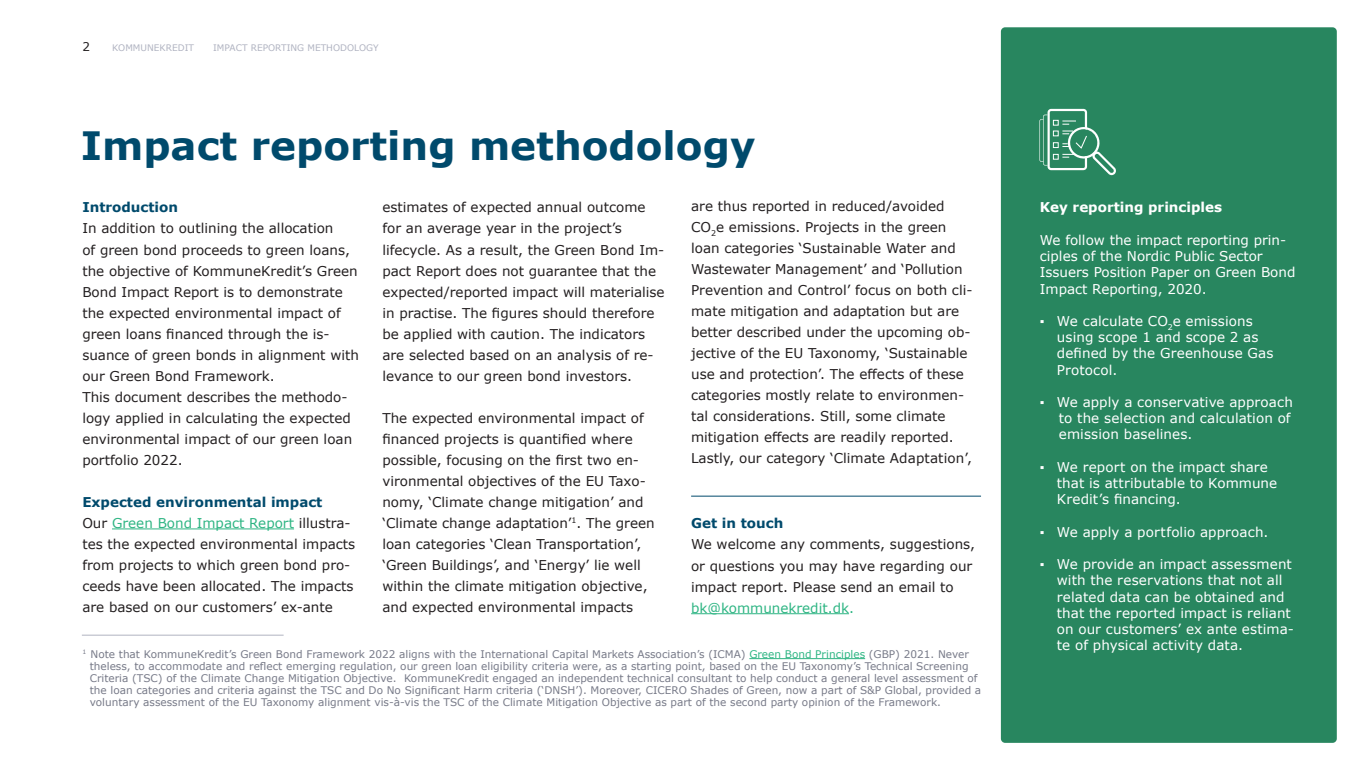
<style>
.page{position:relative;width:1361px;height:766px;background:#fff}
.page>*{position:absolute;margin:0;border:0;box-sizing:border-box;transform-origin:0 0}
.t1{font:700 39px "Verdana";color:#004a6c}
.t2{font:13.5px/21px "Verdana";color:#231f20}
.t3{font:13.5px/16.2px "Verdana";letter-spacing:.005em;color:#fff}
.t4{font:700 13.5px "Verdana";color:#004a6c}
.t5{font:700 13.5px "Verdana";color:#fff}
.t6{font:12px "Verdana";color:#231f20}
.t7{font:10.5px/12px "Verdana";color:#777a88}
.t8{font:9px "Verdana";color:#b0b3c1}
.s1{color:#2eb583}
</style>
<div class="page">
<div style="left:1001px;top:27px;width:335px;height:715px;background:#28865f;border-radius:4px"></div>
<hr style="left:82px;top:634px;width:202px;height:1px;background:#b0b3c1">
<hr style="left:112px;top:528px;width:182px;height:1px;background:#2eb583">
<hr style="left:749px;top:658px;width:116px;height:1px;background:#2eb583">
<hr style="left:691px;top:495px;width:290px;height:1px;background:#004a6c">
<hr style="left:691px;top:613px;width:158px;height:1px;background:#2eb583">
<svg style="left:1039px;top:109px;width:77px;height:66px"></svg>
<p class="t6" style="left:82px;top:38px;width:9px">2</p>
<p class="t8" style="left:112px;top:41px;width:83px">KOMMUNEKREDIT</p>
<p class="t8" style="left:213px;top:41px;width:167px">IMPACT REPORTING METHODOLOGY</p>
<p class="t1" style="left:81px;top:118px;width:676px">Impact reporting methodology</p>
<p class="t4" style="left:82px;top:198px;width:97px">Introduction</p>
<p class="t2" style="left:82px;top:218px;width:278px">In addition to outlining the allocation<br>of green bond proceeds to green loans, the objective of KommuneKredit’s Green Bond Impact Report is to demonstrate the expected environmental impact of green loans financed through the is&shy;suance of green bonds in alignment with our Green Bond Framework.</p>
<p class="t2" style="left:82px;top:386px;width:271px">This document describes the methodo&shy;logy applied in calculating the expected environmental impact of our green loan portfolio 2022.</p>
<p class="t4" style="left:82px;top:492px;width:242px">Expected environmental impact</p>
<p class="t2" style="left:82px;top:512px;width:274px">Our <span class="s1">Green Bond Impact Report</span> illustra&shy;tes the expected environmental impacts from projects to which green bond pro&shy;ceeds have been allocated. The impacts are based on our customers’ ex-ante</p>
<p class="t2" style="left:382px;top:197px;width:284px">estimates of expected annual outcome for an average year in the project’s lifecycle. As a result, the Green Bond Im&shy;pact Report does not guarantee that the expected/reported impact will materialise in practise. The figures should therefore be applied with caution. The indicators are selected based on an analysis of re&shy;levance to our green bond investors.</p>
<p class="t2" style="left:382px;top:407px;width:274px">The expected environmental impact of financed projects is quantified where possible, focusing on the first two en&shy;vironmental objectives of the EU Taxo&shy;nomy, ‘Climate change mitigation’ and ‘Climate change adaptation’<sup>1</sup>. The green loan categories ‘Clean Transportation’, ‘Green Buildings’, and ‘Energy’ lie well within the climate mitigation objective, and expected environmental impacts</p>
<p class="t2" style="left:691px;top:195px;width:283px">are thus reported in reduced/avoided CO<sub>2</sub>e emissions. Projects in the green loan categories ‘Sustainable Water and Wastewater Management’ and ‘Pollution Prevention and Control’ focus on both cli&shy;mate mitigation and adaptation but are better described under the upcoming ob&shy;jective of the EU Taxonomy, ‘Sustainable use and protection’. The effects of these categories mostly relate to environmen&shy;tal considerations. Still, some climate mitigation effects are readily reported.<br>Lastly, our category ‘Climate Adaptation’,</p>
<p class="t4" style="left:691px;top:514px;width:94px">Get in touch</p>
<p class="t2" style="left:691px;top:533px;width:285px">We welcome any comments, suggestions, or questions you may have regarding our impact report. Please send an email to <span class="s1">bk@kommunekredit.dk.</span></p>
<p class="t7" style="left:90px;top:647px;width:893px;text-indent:-7px"><sup>1</sup> Note that KommuneKredit’s Green Bond Framework 2022 aligns with the International Capital Markets Association’s (ICMA) <span class="s1">Green Bond Principles</span> (GBP) 2021. Never theless, to accommodate and reflect emerging regulation, our green loan eligibility criteria were, as a starting point, based on the EU Taxonomy’s Technical Screening Criteria (TSC) of the Climate Change Mitigation Objective. KommuneKredit engaged an independent technical consultant to help conduct a general level assessment of the loan categories and criteria against the TSC and Do No Significant Harm criteria (‘DNSH’). Moreover, CICERO Shades of Green, now a part of S&amp;P Global, provided a voluntary assessment of the EU Taxonomy alignment vis-à-vis the TSC of the Climate Mitigation Objective as part of the second party opinion of the Framework.</p>
<p class="t5" style="left:1040px;top:198px;width:184px">Key reporting principles</p>
<p class="t3" style="left:1040px;top:232px;width:248px">We follow the impact reporting prin-</p>
<p class="t3" style="left:1040px;top:248px;width:257px">ciples of the Nordic Public Sector<br>Issuers Position Paper on Green Bond<br>Impact Reporting, 2020.</p>
<p class="t3" style="left:1057px;top:313px;width:218px;text-indent:-17px">▪ We calculate CO<sub>2</sub>e emissions using scope 1 and scope 2 as defined by the Greenhouse Gas<br>Protocol.</p>
<p class="t3" style="left:1059px;top:394px;width:236px;text-indent:-19px">▪ We apply a conservative approach to the selection and calculation of emission baselines.</p>
<p class="t3" style="left:1057px;top:458px;width:222px;text-indent:-17px">▪ We report on the impact share that is attributable to Kommune<br>Kredit’s financing.</p>
<p class="t3" style="left:1040px;top:523px;width:230px">▪ We apply a portfolio approach.</p>
<p class="t3" style="left:1057px;top:556px;width:239px;text-indent:-17px">▪ We provide an impact assessment with the reservations that not all related data can be obtained and that the reported impact is reliant on our customers’ ex ante estima&shy;te of physical activity data.</p>
</div>
